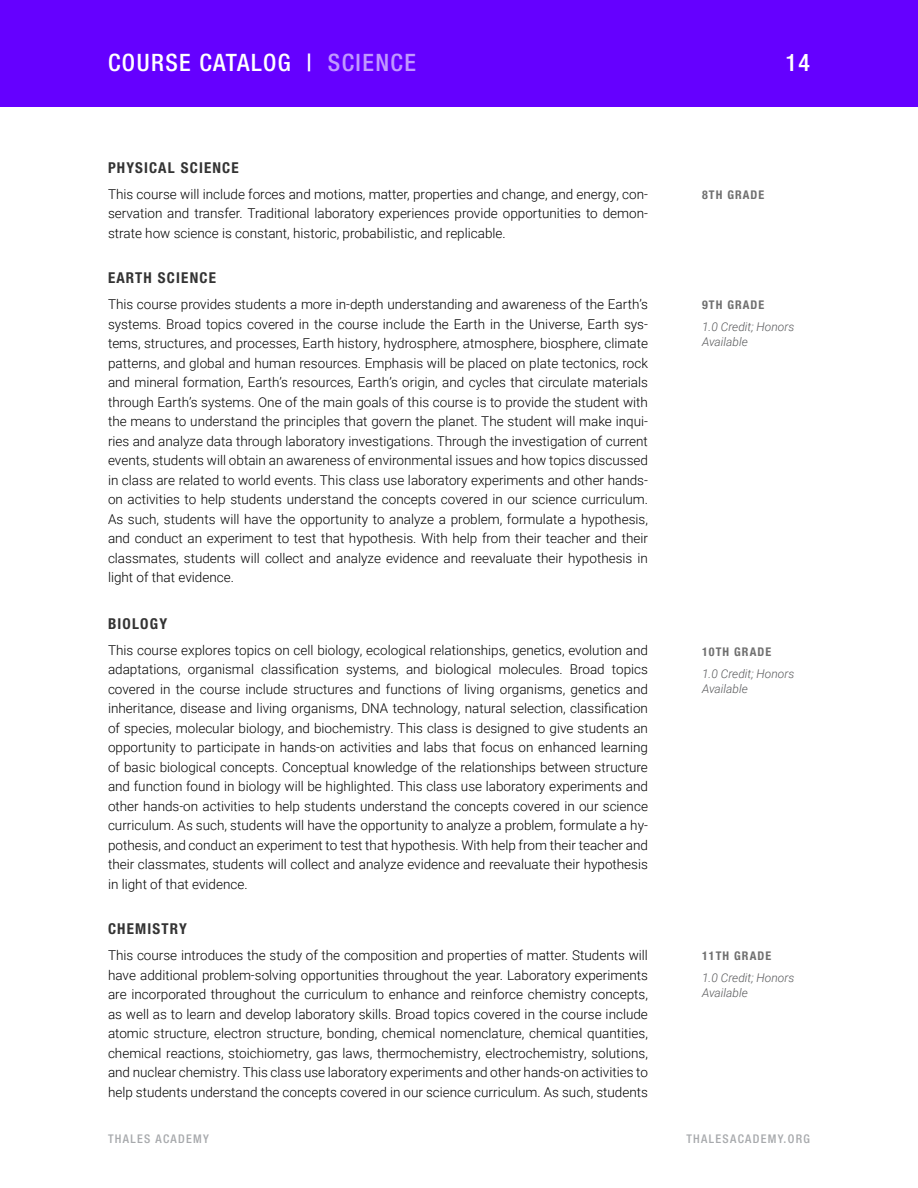
<style>
.page{position:relative;width:918px;height:1188px;background:#fff}
.page>*{position:absolute;margin:0;border:0;box-sizing:border-box;transform-origin:0 0}
.t1{font:500 condensed 24px "Helvetica Neue LT Std";letter-spacing:.06em;color:#fff}
.t2{font:700 condensed 15px "Helvetica Neue LT Std";letter-spacing:.08em;color:#333}
.t3{font:300 13.5px/19.5px "Roboto";color:#000;text-align:justify}
.t4{font:italic 300 12px/15px "Roboto";color:#58595b}
.t5{font:700 condensed 12px "Helvetica Neue LT Std";letter-spacing:.09em;color:#707070}
.t6{font:500 condensed 12px "Helvetica Neue LT Std";letter-spacing:.11em;color:#a7a9ac}
.s1{color:#c199ff}
</style>
<div class="page">
<div style="left:0;top:0;width:918px;height:107px;background:#6500ff"></div>
<h1 class="t1" style="left:108px;top:48px;width:269px">COURSE CATALOG | <span class="s1">SCIENCE</span></h1>
<h1 class="t1" style="left:786px;top:48px;width:26px">14</h1>
<p class="t2" style="left:108px;top:158px;width:132px">PHYSICAL SCIENCE</p>
<p class="t3" style="left:108px;top:184px;width:541px">This course will include forces and motions, matter, properties and change, and energy, con&shy;servation and transfer. Traditional laboratory experiences provide opportunities to demon&shy;strate how science is constant, historic, probabilistic, and replicable.</p>
<p class="t2" style="left:108px;top:269px;width:109px">EARTH SCIENCE</p>
<p class="t3" style="left:108px;top:294px;width:541px">This course provides students a more in-depth understanding and awareness of the Earth’s systems. Broad topics covered in the course include the Earth in the Universe, Earth sys&shy;tems, structures, and processes, Earth history, hydrosphere, atmosphere, biosphere, climate patterns, and global and human resources. Emphasis will be placed on plate tectonics, rock and mineral formation, Earth’s resources, Earth’s origin, and cycles that circulate materials through Earth’s systems. One of the main goals of this course is to provide the student with the means to understand the principles that govern the planet. The student will make inqui&shy;ries and analyze data through laboratory investigations. Through the investigation of current events, students will obtain an awareness of environmental issues and how topics discussed in class are related to world events. This class use laboratory experiments and other hands&shy;on activities to help students understand the concepts covered in our science curriculum.<br>As such, students will have the opportunity to analyze a problem, formulate a hypothesis, and conduct an experiment to test that hypothesis. With help from their teacher and their classmates, students will collect and analyze evidence and reevaluate their hypothesis in light of that evidence.</p>
<p class="t2" style="left:108px;top:614px;width:61px">BIOLOGY</p>
<p class="t3" style="left:108px;top:640px;width:542px">This course explores topics on cell biology, ecological relationships, genetics, evolution and adaptations, organismal classification systems, and biological molecules. Broad topics covered in the course include structures and functions of living organisms, genetics and inheritance, disease and living organisms, DNA technology, natural selection, classification of species, molecular biology, and biochemistry. This class is designed to give students an opportunity to participate in hands-on activities and labs that focus on enhanced learning of basic biological concepts. Conceptual knowledge of the relationships between structure and function found in biology will be highlighted. This class use laboratory experiments and other hands-on activities to help students understand the concepts covered in our science curriculum. As such, students will have the opportunity to analyze a problem, formulate a hy&shy;pothesis, and conduct an experiment to test that hypothesis. With help from their teacher and their classmates, students will collect and analyze evidence and reevaluate their hypothesis in light of that evidence.</p>
<p class="t2" style="left:108px;top:920px;width:81px">CHEMISTRY</p>
<p class="t3" style="left:108px;top:945px;width:541px">This course introduces the study of the composition and properties of matter. Students will have additional problem-solving opportunities throughout the year. Laboratory experiments are incorporated throughout the curriculum to enhance and reinforce chemistry concepts, as well as to learn and develop laboratory skills. Broad topics covered in the course include atomic structure, electron structure, bonding, chemical nomenclature, chemical quantities, chemical reactions, stoichiometry, gas laws, thermochemistry, electrochemistry, solutions, and nuclear chemistry. This class use laboratory experiments and other hands-on activities to help students understand the concepts covered in our science curriculum. As such, students</p>
<p class="t5" style="left:702px;top:187px;width:64px">8TH GRADE</p>
<p class="t5" style="left:702px;top:297px;width:64px">9TH GRADE</p>
<p class="t4" style="left:702px;top:318px;width:94px">1.0 Credit; Honors<br>Available</p>
<p class="t5" style="left:702px;top:644px;width:71px">10TH GRADE</p>
<p class="t4" style="left:702px;top:665px;width:94px">1.0 Credit; Honors<br>Available</p>
<p class="t5" style="left:702px;top:948px;width:71px">11TH GRADE</p>
<p class="t4" style="left:702px;top:969px;width:94px">1.0 Credit; Honors<br>Available</p>
<p class="t6" style="left:108px;top:1131px;width:102px">THALES ACADEMY</p>
<p class="t6" style="left:686px;top:1131px;width:125px">THALESACADEMY.ORG</p>
</div>
